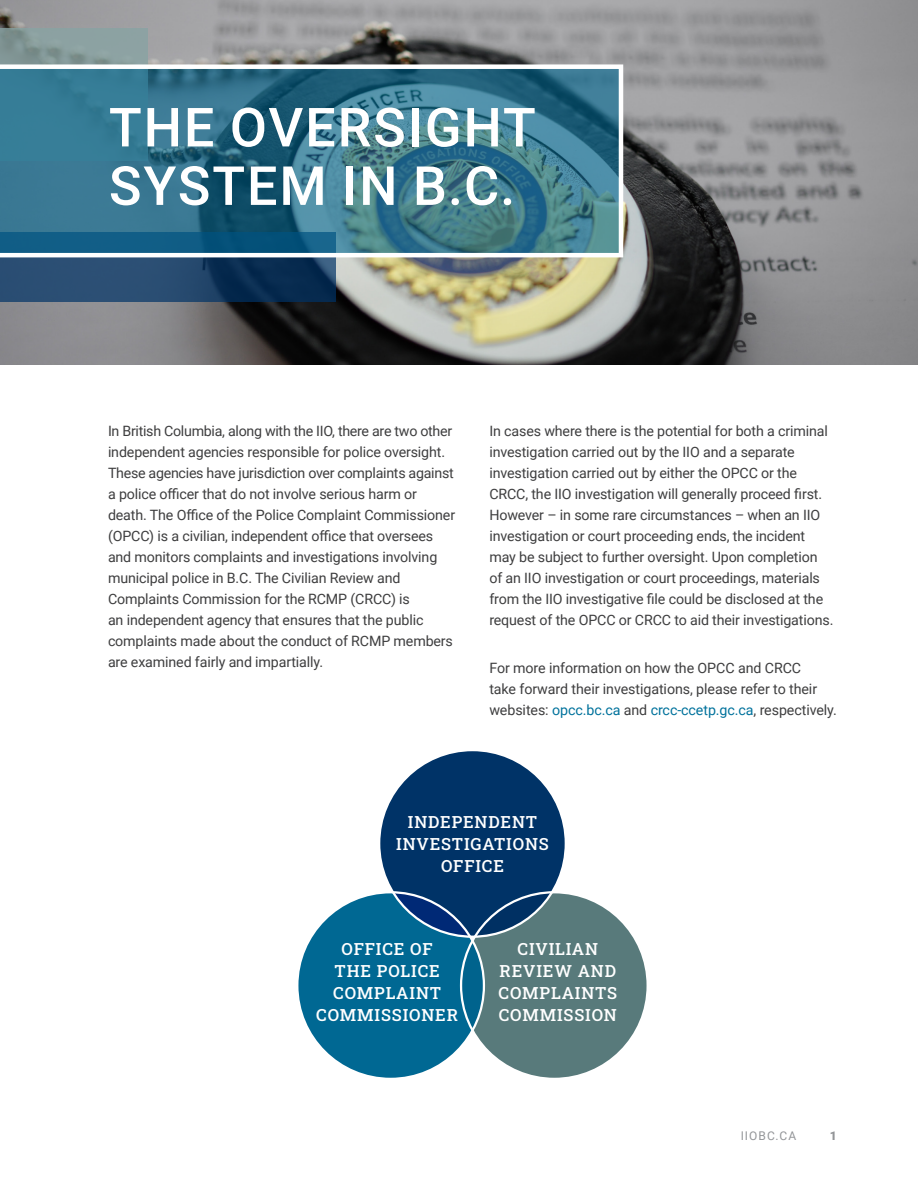
<style>
.page{position:relative;width:918px;height:1188px;background:#fff}
.page>*{position:absolute;margin:0;border:0;box-sizing:border-box;transform-origin:0 0}
.t1{font:500 54px/58.5px "Roboto";letter-spacing:.035em;color:#fff}
.t2{font:500 16.65px/22.2px "Roboto Slab";letter-spacing:.05em;color:#fff;text-align:center}
.t3{font:14.25px/21px "Roboto";letter-spacing:-.01em;color:#3e3e3f}
.t4{font:12px "Roboto";letter-spacing:.085em;color:#939598}
.t5{font:900 12px "Roboto";color:#939598}
.s1{color:#00729c}
</style>
<div class="page">
<img style="left:0;top:0;width:918px;height:364px">
<svg style="left:0;top:257px;width:336px;height:44px;background:#204367"></svg>
<svg style="left:0;top:28px;width:148px;height:36px;background:#869b9b"></svg>
<svg style="left:0;top:64px;width:623px;height:193px;background:#3d798f"></svg>
<div style="left:297px;top:892px;width:187px;height:187px;background:#006893;border-radius:50%"></div>
<div style="left:461px;top:892px;width:187px;height:187px;background:#587a7b;border-radius:50%"></div>
<div style="left:379px;top:750px;width:187px;height:187px;background:#003367;border-radius:50%"></div>
<h1 class="t1" style="left:109px;top:96px;width:428px">THE OVERSIGHT<br>SYSTEM IN B.C.</h1>
<p class="t3" style="left:108px;top:420px;width:349px">In British Columbia, along with the IIO, there are two other independent agencies responsible for police oversight.<br>These agencies have jurisdiction over complaints against a police officer that do not involve serious harm or death. The Office of the Police Complaint Commissioner (OPCC) is a civilian, independent office that oversees and monitors complaints and investigations involving municipal police in B.C. The Civilian Review and Complaints Commission for the RCMP (CRCC) is<br>an independent agency that ensures that the public complaints made about the conduct of RCMP members are examined fairly and impartially.</p>
<p class="t3" style="left:489px;top:420px;width:346px">In cases where there is the potential for both a criminal investigation carried out by the IIO and a separate investigation carried out by either the OPCC or the CRCC, the IIO investigation will generally proceed first.<br>However – in some rare circumstances – when an IIO investigation or court proceeding ends, the incident may be subject to further oversight. Upon completion of an IIO investigation or court proceedings, materials from the IIO investigative file could be disclosed at the request of the OPCC or CRCC to aid their investigations.</p>
<p class="t3" style="left:489px;top:657px;width:349px">For more information on how the OPCC and CRCC<br>take forward their investigations, please refer to their websites: <span class="s1">opcc.bc.ca</span> and <span class="s1">crcc-ccetp.gc.ca</span>, respectively.</p>
<p class="t2" style="left:396px;top:810px;width:154px">INDEPENDENT<br>INVESTIGATIONS<br>OFFICE</p>
<p class="t2" style="left:316px;top:937px;width:143px">OFFICE OF<br>THE POLICE<br>COMPLAINT<br>COMMISSIONER</p>
<p class="t2" style="left:499px;top:937px;width:120px">CIVILIAN<br>REVIEW AND<br>COMPLAINTS<br>COMMISSION</p>
<p class="t4" style="left:741px;top:1127px;width:57px">IIOBC.CA</p>
<p class="t5" style="left:830px;top:1127px;width:8px">1</p>
</div>
